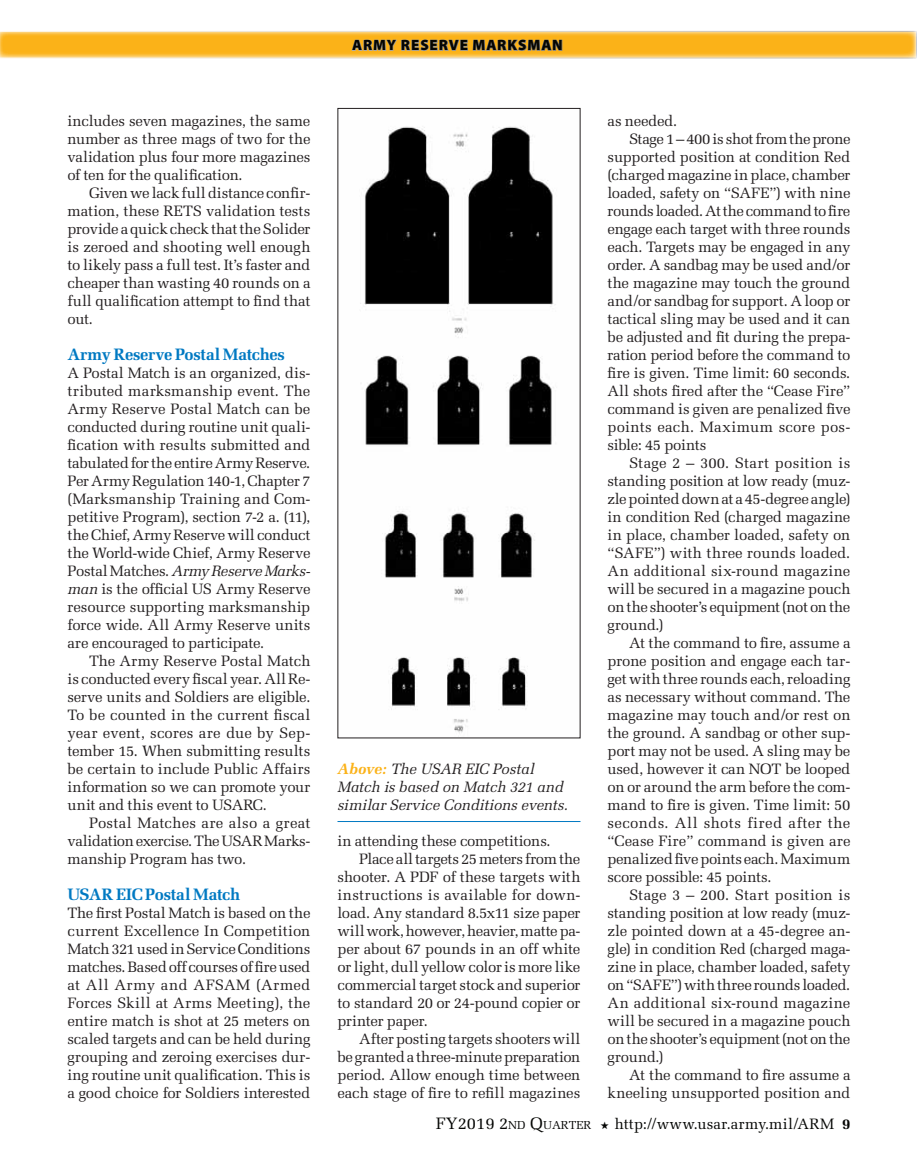
<style>
.page{position:relative;width:918px;height:1175px;background:#fff}
.page>*{position:absolute;margin:0;border:0;box-sizing:border-box;transform-origin:0 0}
.t1{font:700 16.5px "Melior LT Std";letter-spacing:-.02em;color:#0079c2}
.t2{font:15px/18px "Melior LT Std";letter-spacing:-.01em;color:#231f20;text-align:justify}
.t3{font:15px "Melior LT Std";letter-spacing:-.03em;color:#231f20}
.t4{font:15px "Melior LT Std";letter-spacing:.015em;color:#231f20}
.t5{font:italic 15px/18px "Melior LT Std";letter-spacing:-.01em;color:#231f20}
.t6{font:15px "Melior LT Std";letter-spacing:.02em;color:#231f20}
.t7{font:15px "Melior LT Std";letter-spacing:.02em;color:#040503}
.t8{font:15px "Melior LT Std";letter-spacing:.01em;color:#231f20}
.t9{font:15px "Melior LT Std";letter-spacing:.025em;color:#231f20}
.t10{font:15px "Melior LT Std";letter-spacing:-.035em;color:#231f20}
.t11{font:900 15px "Myriad Pro";letter-spacing:.06em;color:#040503}
.s1{font-style:italic}
.s2{font-weight:700;color:#fbb218}
.s3{font-size:16.5px}
.s4{font-size:11.55px}
</style>
<div class="page">
<svg style="left:0;top:31px;width:916px;height:27px;background:#f5b837"></svg>
<img style="left:360px;top:108px;width:221px;height:630px">
<hr style="left:338px;top:821px;width:242px;height:1px;background:#0079c2">
<p class="t2" style="left:68px;top:112px;width:245px">includes seven magazines, the same number as three mags of two for the validation plus four more magazines of ten for the qualification.</p>
<p class="t2" style="left:68px;top:184px;width:245px;text-indent:22px">Given we lack full distance confir&shy;mation, these RETS validation tests provide a quick check that the Solider is zeroed and shooting well enough to likely pass a full test. It’s faster and cheaper than wasting 40 rounds on a full qualification attempt to find that out.</p>
<p class="t1" style="left:68px;top:344px;width:219px">Army Reserve Postal Matches</p>
<p class="t2" style="left:68px;top:364px;width:245px">A Postal Match is an organized, dis&shy;tributed marksmanship event. The Army Reserve Postal Match can be conducted during routine unit quali&shy;fication with results submitted and tabulated for the entire Army Reserve.<br>Per Army Regulation 140-1, Chapter 7 (Marksmanship Training and Com&shy;petitive Program), section 7-2 a. (11), the Chief, Army Reserve will conduct the World-wide Chief, Army Reserve Postal Matches. <span class="s1">Army Reserve Marks&shy;man</span> is the official US Army Reserve resource supporting marksmanship force wide. All Army Reserve units are encouraged to participate.</p>
<p class="t2" style="left:68px;top:652px;width:245px;text-indent:22px">The Army Reserve Postal Match is conducted every fiscal year. All Re&shy;serve units and Soldiers are eligible.<br>To be counted in the current fiscal year event, scores are due by Sep&shy;tember 15. When submitting results be certain to include Public Affairs information so we can promote your unit and this event to USARC.</p>
<p class="t2" style="left:68px;top:814px;width:245px;text-indent:22px">Postal Matches are also a great validation exercise. The USAR Marks&shy;manship Program has two.</p>
<p class="t1" style="left:68px;top:884px;width:174px">USAR EIC Postal Match</p>
<p class="t2" style="left:68px;top:904px;width:245px">The first Postal Match is based on the current Excellence In Competition Match 321 used in Service Conditions matches. Based off courses of fire used at All Army and AFSAM (Armed Forces Skill at Arms Meeting), the entire match is shot at 25 meters on scaled targets and can be held during grouping and zeroing exercises dur&shy;ing routine unit qualification. This is a good choice for Soldiers interested</p>
<p class="t11" style="left:352px;top:35px;width:212px">ARMY RESERVE MARKSMAN</p>
<p class="t5" style="left:338px;top:760px;width:232px"><span class="s2">Above:</span> The USAR EIC Postal<br>Match is based on Match 321 and similar Service Conditions events.</p>
<p class="t2" style="left:338px;top:832px;width:215px">in attending these competitions.</p>
<p class="t2" style="left:359px;top:850px;width:223px">Place all targets 25 meters from the</p>
<p class="t2" style="left:338px;top:868px;width:245px">shooter. A PDF of these targets with</p>
<p class="t8" style="left:338px;top:886px;width:245px">instructions is available for down-</p>
<p class="t2" style="left:338px;top:904px;width:244px">load. Any standard 8.5x11 size paper</p>
<p class="t3" style="left:338px;top:922px;width:245px">will work, however, heavier, matte pa-</p>
<p class="t2" style="left:338px;top:940px;width:244px">per about 67 pounds in an off white</p>
<p class="t2" style="left:338px;top:958px;width:244px">or light, dull yellow color is more like</p>
<p class="t2" style="left:338px;top:976px;width:244px">commercial target stock and superior</p>
<p class="t2" style="left:338px;top:994px;width:244px">to standard 20 or 24-pound copier or</p>
<p class="t2" style="left:338px;top:1012px;width:92px">printer paper.</p>
<p class="t2" style="left:359px;top:1030px;width:223px">After posting targets shooters will</p>
<p class="t2" style="left:338px;top:1048px;width:244px">be granted a three-minute preparation</p>
<p class="t2" style="left:338px;top:1066px;width:244px">period. Allow enough time between</p>
<p class="t2" style="left:338px;top:1084px;width:244px">each stage of fire to refill magazines</p>
<p class="t2" style="left:608px;top:112px;width:71px">as needed.</p>
<p class="t10" style="left:629px;top:130px;width:223px">Stage 1 – 400 is shot from the prone</p>
<p class="t2" style="left:608px;top:148px;width:244px">supported position at condition Red</p>
<p class="t2" style="left:608px;top:166px;width:244px">(charged magazine in place, chamber</p>
<p class="t2" style="left:608px;top:184px;width:244px">loaded, safety on “SAFE”) with nine</p>
<p class="t3" style="left:608px;top:202px;width:244px">rounds loaded. At the command to fire</p>
<p class="t2" style="left:608px;top:220px;width:244px">engage each target with three rounds</p>
<p class="t2" style="left:608px;top:238px;width:244px">each. Targets may be engaged in any</p>
<p class="t2" style="left:608px;top:256px;width:244px">order. A sandbag may be used and/or</p>
<p class="t2" style="left:608px;top:274px;width:244px">the magazine may touch the ground</p>
<p class="t2" style="left:608px;top:292px;width:244px">and/or sandbag for support. A loop or</p>
<p class="t2" style="left:608px;top:310px;width:244px">tactical sling may be used and it can</p>
<p class="t2" style="left:608px;top:328px;width:244px">be adjusted and fit during the prepa-</p>
<p class="t2" style="left:608px;top:346px;width:245px">ration period before the command to</p>
<p class="t2" style="left:608px;top:364px;width:244px">fire is given. Time limit: 60 seconds.</p>
<p class="t2" style="left:608px;top:382px;width:244px">All shots fired after the “Cease Fire”</p>
<p class="t2" style="left:608px;top:400px;width:245px">command is given are penalized five</p>
<p class="t4" style="left:608px;top:418px;width:244px">points each. Maximum score pos-</p>
<p class="t3" style="left:608px;top:436px;width:101px">sible: 45 points</p>
<p class="t4" style="left:629px;top:454px;width:223px">Stage 2 – 300. Start position is</p>
<p class="t2" style="left:608px;top:472px;width:244px">standing position at low ready (muz-</p>
<p class="t2" style="left:608px;top:490px;width:244px">zle pointed down at a 45-degree angle)</p>
<p class="t2" style="left:608px;top:508px;width:244px">in condition Red (charged magazine</p>
<p class="t2" style="left:608px;top:526px;width:244px">in place, chamber loaded, safety on</p>
<p class="t2" style="left:608px;top:544px;width:244px">“SAFE”) with three rounds loaded.</p>
<p class="t6" style="left:608px;top:562px;width:244px">An additional six-round magazine</p>
<p class="t2" style="left:608px;top:580px;width:244px">will be secured in a magazine pouch</p>
<p class="t3" style="left:608px;top:598px;width:244px">on the shooter’s equipment (not on the</p>
<p class="t2" style="left:608px;top:616px;width:58px">ground.)</p>
<p class="t2" style="left:629px;top:634px;width:223px">At the command to fire, assume a</p>
<p class="t2" style="left:608px;top:652px;width:244px">prone position and engage each tar-</p>
<p class="t2" style="left:608px;top:670px;width:245px">get with three rounds each, reloading</p>
<p class="t2" style="left:608px;top:688px;width:244px">as necessary without command. The</p>
<p class="t2" style="left:608px;top:706px;width:245px">magazine may touch and/or rest on</p>
<p class="t2" style="left:608px;top:724px;width:244px">the ground. A sandbag or other sup-</p>
<p class="t2" style="left:608px;top:742px;width:244px">port may not be used. A sling may be</p>
<p class="t2" style="left:608px;top:760px;width:244px">used, however it can NOT be looped</p>
<p class="t2" style="left:608px;top:778px;width:245px">on or around the arm before the com-</p>
<p class="t2" style="left:608px;top:796px;width:244px">mand to fire is given. Time limit: 50</p>
<p class="t9" style="left:608px;top:814px;width:244px">seconds. All shots fired after the</p>
<p class="t2" style="left:608px;top:832px;width:245px">“Cease Fire” command is given are</p>
<p class="t2" style="left:608px;top:850px;width:244px">penalized five points each. Maximum</p>
<p class="t2" style="left:608px;top:868px;width:166px">score possible: 45 points.</p>
<p class="t4" style="left:629px;top:886px;width:223px">Stage 3 – 200. Start position is</p>
<p class="t2" style="left:608px;top:904px;width:244px">standing position at low ready (muz-</p>
<p class="t2" style="left:608px;top:922px;width:244px">zle pointed down at a 45-degree an-</p>
<p class="t2" style="left:608px;top:940px;width:244px">gle) in condition Red (charged maga-</p>
<p class="t2" style="left:608px;top:958px;width:244px">zine in place, chamber loaded, safety</p>
<p class="t2" style="left:608px;top:976px;width:245px">on “SAFE”) with three rounds loaded.</p>
<p class="t6" style="left:608px;top:994px;width:244px">An additional six-round magazine</p>
<p class="t2" style="left:608px;top:1012px;width:244px">will be secured in a magazine pouch</p>
<p class="t3" style="left:608px;top:1030px;width:244px">on the shooter’s equipment (not on the</p>
<p class="t2" style="left:608px;top:1048px;width:58px">ground.)</p>
<p class="t2" style="left:629px;top:1066px;width:223px">At the command to fire assume a</p>
<p class="t2" style="left:608px;top:1084px;width:244px">kneeling unsupported position and</p>
<p class="t7" style="left:436px;top:1114px;width:400px"><span class="s3">FY2019 2</span><span class="s4">nd</span> <span class="s3">Q</span><span class="s4">uarter</span> ★ http://www.usar.army.mil/ARM</p>
</div>
